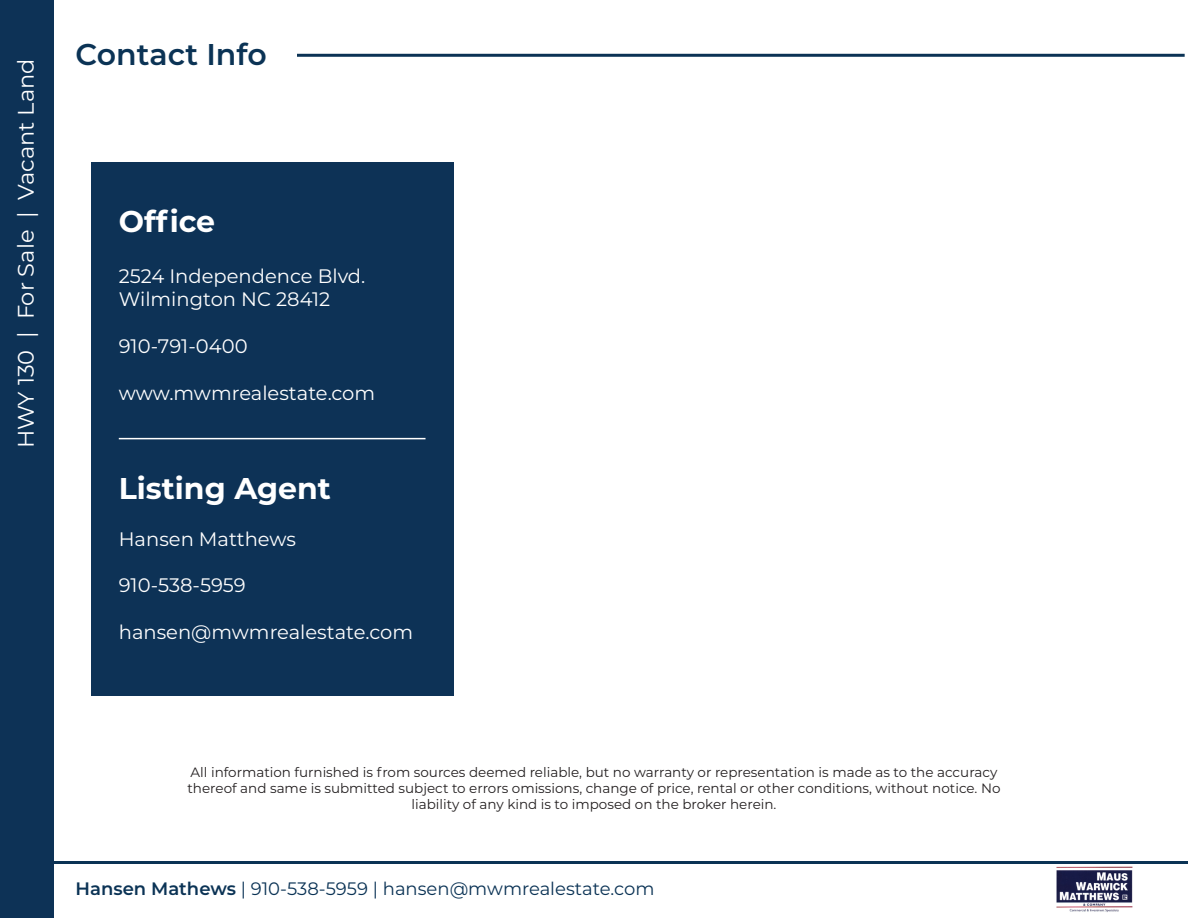
<style>
.page{position:relative;width:1188px;height:918px;background:#fff}
.page>*{position:absolute;margin:0;border:0;box-sizing:border-box;transform-origin:0 0}
.t1{font:700 30px "Montserrat";color:#fff}
.t2{font:600 30px "Montserrat";color:#0b3355}
.t3{font:22.5px "Montserrat";color:#fff}
.t4{font:19.5px/23.4px "Montserrat";color:#fff}
.t5{font:18px "Montserrat";color:#0b3355}
.t6{font:13.5px/16.2px "Montserrat";color:#231f20;text-align:center}
.s1{font-weight:600}
</style>
<div class="page">
<img style="left:1056px;top:866px;width:77px;height:46px">
<hr style="left:0;top:861px;width:1188px;height:3px;background:#0b3355">
<div style="left:0;top:0;width:54px;height:918px;background:#0d3256"></div>
<div style="left:91px;top:162px;width:363px;height:534px;background:#0d3256"></div>
<hr style="left:297px;top:54px;width:888px;height:3px;background:#0b3355">
<hr style="left:119px;top:438px;width:307px;height:1px;background:#fff">
<h2 class="t3" style="left:11px;top:448px;width:391px;rotate:-90deg">HWY 130 | For Sale | Vacant Land</h2>
<p class="t2" style="left:76px;top:33px;width:193px">Contact Info</p>
<p class="t1" style="left:119px;top:199px;width:98px">Office</p>
<p class="t4" style="left:119px;top:264px;width:248px">2524 Independence Blvd.<br>Wilmington NC 28412</p>
<p class="t4" style="left:119px;top:334px;width:130px">910-791-0400</p>
<p class="t4" style="left:119px;top:381px;width:258px">www.mwmrealestate.com</p>
<p class="t1" style="left:119px;top:467px;width:214px">Listing Agent</p>
<p class="t4" style="left:119px;top:526px;width:179px">Hansen Matthews</p>
<p class="t4" style="left:119px;top:573px;width:129px">910-538-5959</p>
<p class="t4" style="left:119px;top:620px;width:296px">hansen@mwmrealestate.com</p>
<p class="t6" style="left:188px;top:763px;width:814px">All information furnished is from sources deemed reliable, but no warranty or representation is made as to the accuracy thereof and same is submitted subject to errors omissions, change of price, rental or other conditions, without notice. No liability of any kind is to imposed on the broker herein.</p>
<h3 class="t5" style="left:76px;top:876px;width:580px"><span class="s1">Hansen Mathews</span> | 910-538-5959 | hansen@mwmrealestate.com</h3>
</div>
